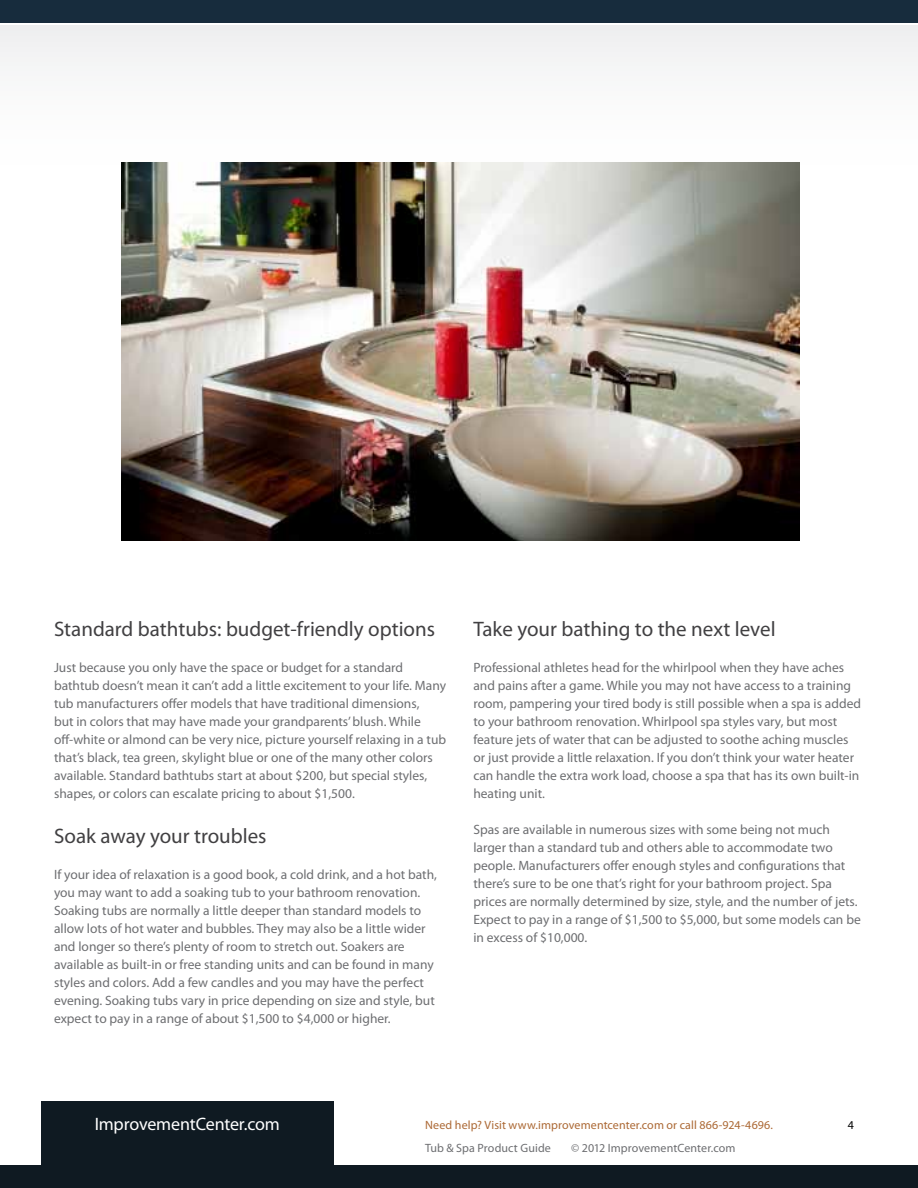
<style>
.page{position:relative;width:918px;height:1188px;background:#fff}
.page>*{position:absolute;margin:0;border:0;box-sizing:border-box;transform-origin:0 0}
.t1{font:21px "Myriad Pro";color:#414042}
.t2{font:18px "Myriad Pro";letter-spacing:-.01em;color:#fff}
.t3{font:13.5px/18px "Myriad Pro";color:#6d6e71}
.t4{font:12px "Myriad Pro";letter-spacing:.01em;color:#ac6935}
.t5{font:12px "Myriad Pro";letter-spacing:.005em;color:#6d6e71}
.t6{font:12px "Myriad Pro";color:#000}
</style>
<div class="page">
<div style="left:0;top:0;width:918px;height:22px;background:#172c3d"></div>
<div style="left:0;top:1166px;width:918px;height:22px;background:#0f1a22"></div>
<div style="left:41px;top:1101px;width:293px;height:76px;background:#0f1a22"></div>
<div style="left:0;top:26px;width:918px;height:325px;background:#fbfcfc"></div>
<img style="left:121px;top:162px;width:679px;height:379px">
<h1 class="t1" style="left:54px;top:616px;width:383px">Standard bathtubs: budget-friendly options</h1>
<p class="t3" style="left:54px;top:658px;width:394px">Just because you only have the space or budget for a standard bathtub doesn’t mean it can’t add a little excitement to your life. Many tub manufacturers offer models that have traditional dimensions,<br>but in colors that may have made your grandparents’ blush. While off-white or almond can be very nice, picture yourself relaxing in a tub that’s black, tea green, skylight blue or one of the many other colors available. Standard bathtubs start at about $200, but special styles, shapes, or colors can escalate pricing to about $1,500.</p>
<h1 class="t1" style="left:54px;top:823px;width:214px">Soak away your troubles</h1>
<p class="t3" style="left:54px;top:865px;width:385px">If your idea of relaxation is a good book, a cold drink, and a hot bath, you may want to add a soaking tub to your bathroom renovation.<br>Soaking tubs are normally a little deeper than standard models to allow lots of hot water and bubbles. They may also be a little wider and longer so there’s plenty of room to stretch out. Soakers are available as built-in or free standing units and can be found in many styles and colors. Add a few candles and you may have the perfect evening. Soaking tubs vary in price depending on size and style, but expect to pay in a range of about $1,500 to $4,000 or higher.</p>
<h1 class="t1" style="left:473px;top:616px;width:304px">Take your bathing to the next level</h1>
<p class="t3" style="left:473px;top:658px;width:389px">Professional athletes head for the whirlpool when they have aches and pains after a game. While you may not have access to a training room, pampering your tired body is still possible when a spa is added to your bathroom renovation. Whirlpool spa styles vary, but most feature jets of water that can be adjusted to soothe aching muscles or just provide a little relaxation. If you don’t think your water heater can handle the extra work load, choose a spa that has its own built-in heating unit.</p>
<p class="t3" style="left:473px;top:820px;width:389px">Spas are available in numerous sizes with some being not much larger than a standard tub and others able to accommodate two people. Manufacturers offer enough styles and configurations that there’s sure to be one that’s right for your bathroom project. Spa prices are normally determined by size, style, and the number of jets.<br>Expect to pay in a range of $1,500 to $5,000, but some models can be in excess of $10,000.</p>
<h2 class="t2" style="left:95px;top:1113px;width:187px">ImprovementCenter.com</h2>
<p class="t4" style="left:425px;top:1118px;width:349px">Need help? Visit www.improvementcenter.com or call 866-924-4696.</p>
<p class="t6" style="left:848px;top:1118px;width:8px">4</p>
<p class="t5" style="left:425px;top:1140px;width:127px">Tub &amp; Spa Product Guide</p>
<p class="t5" style="left:571px;top:1140px;width:166px">© 2012 ImprovementCenter.com</p>
</div>
